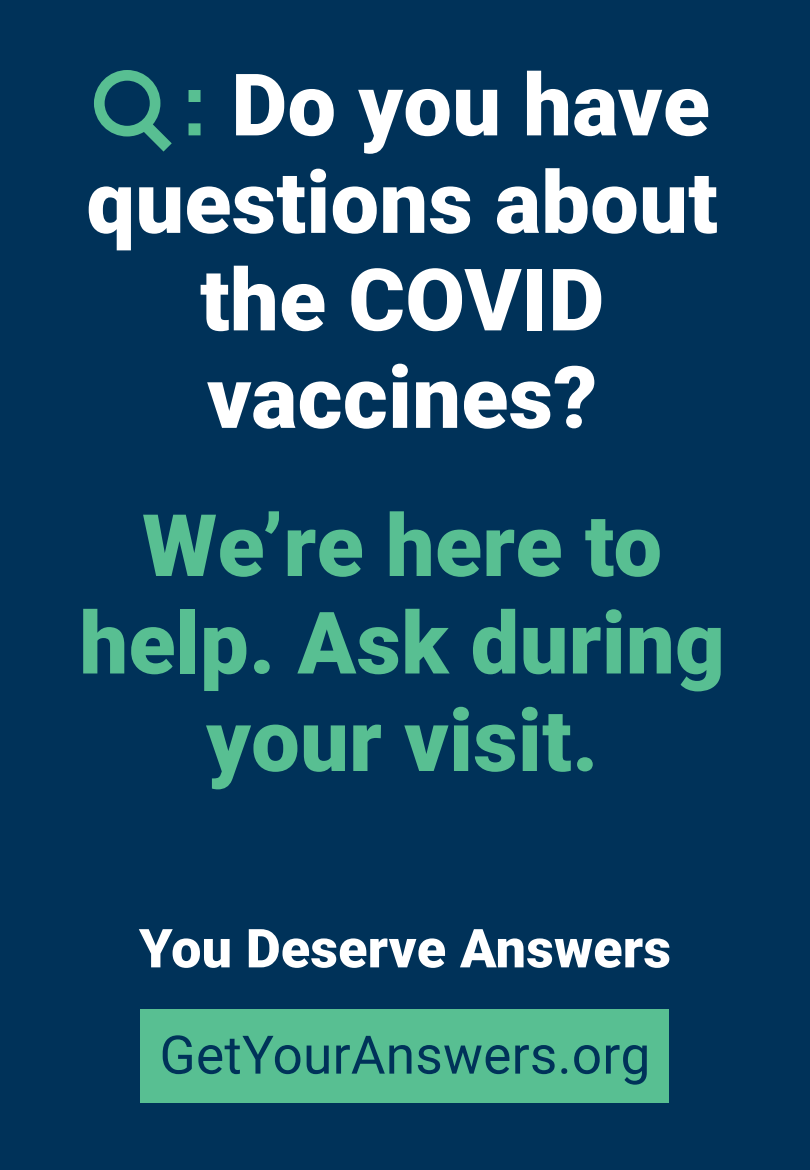
<style>
.page{position:relative;width:810px;height:1170px;background:#003259}
.page>*{position:absolute;margin:0;border:0;box-sizing:border-box;transform-origin:0 0}
.Tabs-2{font:900 86.25px "Roboto";letter-spacing:.005em;color:#fff}
.Tabs-2-2{font:900 86.25px/97.5px "Roboto";letter-spacing:.005em;color:#58bf92;text-align:center}
.Tabs-2-3{font:900 53.75px "Roboto";letter-spacing:.005em;color:#fff}
.Tabs-2-4{font:53.12px "Roboto";letter-spacing:.005em;color:#003259}
.s1{font-family:"Arial";font-weight:700;font-size:87.5px;color:#58bf92}
</style>
<div class="page">
<div style="left:141px;top:1009px;width:528px;height:93px;background:#58bf92"></div>
<svg style="left:94px;top:70px;width:78px;height:82px"></svg>
<p class="Tabs-2" style="left:180px;top:44px;width:531px"><span class="s1">:</span> Do you have</p>
<p class="Tabs-2" style="left:87px;top:142px;width:633px">questions about</p>
<p class="Tabs-2" style="left:200px;top:239px;width:406px">the COVID</p>
<p class="Tabs-2" style="left:207px;top:337px;width:392px">vaccines?</p>
<p class="Tabs-2-2" style="left:80px;top:493px;width:647px">We’re here to help. Ask during your visit.</p>
<p class="Tabs-2-3" style="left:139px;top:911px;width:534px">You Deserve Answers</p>
<p class="Tabs-2-4" style="left:160px;top:1018px;width:492px">GetYourAnswers.org</p>
</div>
